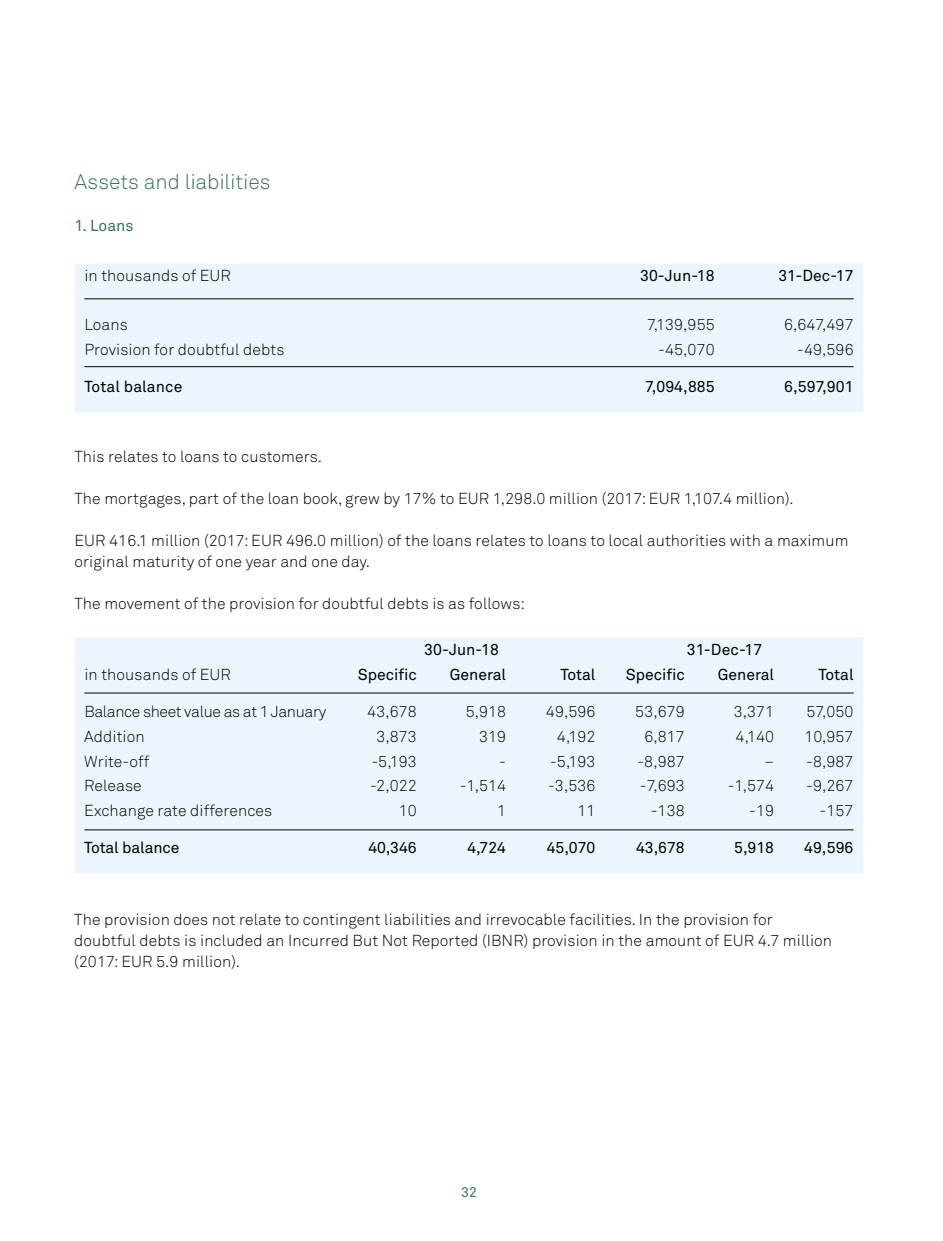
<style>
.page{position:relative;width:943px;height:1241px;background:#fff}
.page>*{position:absolute;margin:0;border:0;box-sizing:border-box;transform-origin:0 0}
.t1{font:21px "Akkurat Light Pro";letter-spacing:-.005em;color:#3a7167}
.t2{font:15.75px/21px "Akkurat Light Pro";letter-spacing:.005em;color:#000}
.t3{font:15.75px "Akkurat Pro";letter-spacing:-.005em;color:#000}
.t4{font:15.75px "Akkurat Light Pro";letter-spacing:-.025em;color:#000}
.t5{font:15.75px "Akkurat Pro";letter-spacing:.005em;color:#3a7167}
.t6{font:14px "Akkurat Pro";color:#3a7167}
</style>
<div class="page">
<div style="left:74px;top:263px;width:789px;height:25px;background:#ebf6fc"></div>
<div style="left:74px;top:288px;width:789px;height:124px;background:#ebf6fc"></div>
<div style="left:74px;top:637px;width:789px;height:25px;background:#ebf6fc"></div>
<div style="left:74px;top:662px;width:789px;height:211px;background:#ebf6fc"></div>
<hr style="left:84px;top:298px;width:769px;height:1px;background:#000">
<hr style="left:84px;top:366px;width:769px;height:1px;background:#000">
<hr style="left:84px;top:829px;width:769px;height:1px;background:#000">
<hr style="left:84px;top:692px;width:769px;height:1px;background:#000">
<h1 class="t1" style="left:74px;top:169px;width:198px">Assets and liabilities</h1>
<p class="t5" style="left:74px;top:216px;width:61px">1. Loans</p>
<p class="t2" style="left:84px;top:265px;width:148px">in thousands of EUR</p>
<p class="t3" style="left:640px;top:266px;width:76px">30-Jun-18</p>
<p class="t3" style="left:778px;top:266px;width:77px">31-Dec-17</p>
<p class="t2" style="left:84px;top:314px;width:45px">Loans</p>
<p class="t2" style="left:647px;top:314px;width:69px">7,139,955</p>
<p class="t2" style="left:784px;top:314px;width:71px">6,647,497</p>
<p class="t2" style="left:84px;top:339px;width:201px">Provision for doubtful debts</p>
<p class="t2" style="left:658px;top:339px;width:58px">-45,070</p>
<p class="t2" style="left:797px;top:339px;width:58px">-49,596</p>
<p class="t3" style="left:84px;top:378px;width:99px">Total balance</p>
<p class="t3" style="left:645px;top:378px;width:71px">7,094,885</p>
<p class="t3" style="left:784px;top:378px;width:71px">6,597,901</p>
<p class="t2" style="left:74px;top:446px;width:249px">This relates to loans to customers.</p>
<p class="t2" style="left:74px;top:488px;width:720px">The mortgages, part of the loan book, grew by 17% to EUR 1,298.0 million (2017: EUR 1,107.4 million).</p>
<p class="t2" style="left:74px;top:530px;width:775px">EUR 416.1 million (2017: EUR 496.0 million) of the loans relates to loans to local authorities with a maximum original maturity of one year and one day.</p>
<p class="t2" style="left:74px;top:593px;width:452px">The movement of the provision for doubtful debts is as follows:</p>
<p class="t3" style="left:424px;top:640px;width:76px">30-Jun-18</p>
<p class="t3" style="left:687px;top:640px;width:77px">31-Dec-17</p>
<p class="t2" style="left:84px;top:663px;width:148px">in thousands of EUR</p>
<p class="t3" style="left:358px;top:665px;width:60px">Specific</p>
<p class="t3" style="left:450px;top:665px;width:58px">General</p>
<p class="t3" style="left:560px;top:665px;width:37px">Total</p>
<p class="t3" style="left:626px;top:665px;width:60px">Specific</p>
<p class="t3" style="left:718px;top:665px;width:58px">General</p>
<p class="t3" style="left:818px;top:665px;width:37px">Total</p>
<p class="t4" style="left:84px;top:702px;width:243px">Balance sheet value as at 1 January</p>
<p class="t2" style="left:367px;top:701px;width:51px">43,678</p>
<p class="t2" style="left:465px;top:701px;width:42px">5,918</p>
<p class="t2" style="left:546px;top:701px;width:51px">49,596</p>
<p class="t2" style="left:635px;top:701px;width:51px">53,679</p>
<p class="t2" style="left:733px;top:701px;width:42px">3,371</p>
<p class="t2" style="left:806px;top:701px;width:49px">57,050</p>
<p class="t2" style="left:84px;top:725px;width:62px">Addition</p>
<p class="t2" style="left:376px;top:725px;width:42px">3,873</p>
<p class="t2" style="left:479px;top:725px;width:29px">319</p>
<p class="t2" style="left:557px;top:725px;width:40px">4,192</p>
<p class="t2" style="left:644px;top:725px;width:42px">6,817</p>
<p class="t2" style="left:735px;top:725px;width:40px">4,140</p>
<p class="t2" style="left:804px;top:725px;width:51px">10,957</p>
<p class="t2" style="left:84px;top:750px;width:67px">Write-off</p>
<p class="t2" style="left:371px;top:750px;width:47px">-5,193</p>
<p class="t2" style="left:499px;top:750px;width:8px">-</p>
<p class="t2" style="left:550px;top:750px;width:47px">-5,193</p>
<p class="t2" style="left:637px;top:750px;width:49px">-8,987</p>
<p class="t2" style="left:764px;top:750px;width:91px">– -8,987</p>
<p class="t2" style="left:84px;top:775px;width:59px">Release</p>
<p class="t2" style="left:370px;top:775px;width:48px">-2,022</p>
<p class="t2" style="left:459px;top:775px;width:48px">-1,514</p>
<p class="t2" style="left:548px;top:775px;width:49px">-3,536</p>
<p class="t2" style="left:639px;top:775px;width:46px">-7,693</p>
<p class="t2" style="left:727px;top:775px;width:48px">-1,574</p>
<p class="t2" style="left:806px;top:775px;width:49px">-9,267</p>
<p class="t2" style="left:84px;top:800px;width:189px">Exchange rate differences</p>
<p class="t2" style="left:399px;top:800px;width:20px">10</p>
<p class="t2" style="left:497px;top:800px;width:10px">1</p>
<p class="t2" style="left:577px;top:800px;width:20px">11</p>
<p class="t2" style="left:650px;top:800px;width:35px">-138</p>
<p class="t2" style="left:749px;top:800px;width:26px">-19</p>
<p class="t2" style="left:819px;top:800px;width:35px">-157</p>
<p class="t3" style="left:84px;top:838px;width:97px">Total balance</p>
<p class="t3" style="left:368px;top:838px;width:50px">40,346</p>
<p class="t3" style="left:467px;top:838px;width:40px">4,724</p>
<p class="t3" style="left:547px;top:838px;width:50px">45,070</p>
<p class="t3" style="left:636px;top:838px;width:50px">43,678</p>
<p class="t3" style="left:734px;top:838px;width:41px">5,918</p>
<p class="t3" style="left:804px;top:838px;width:51px">49,596</p>
<p class="t2" style="left:74px;top:908px;width:759px">The provision does not relate to contingent liabilities and irrevocable facilities. In the provision for doubtful debts is included an Incurred But Not Reported (IBNR) provision in the amount of EUR 4.7 million (2017: EUR 5.9 million).</p>
<p class="t6" style="left:461px;top:1184px;width:17px">32</p>
</div>
